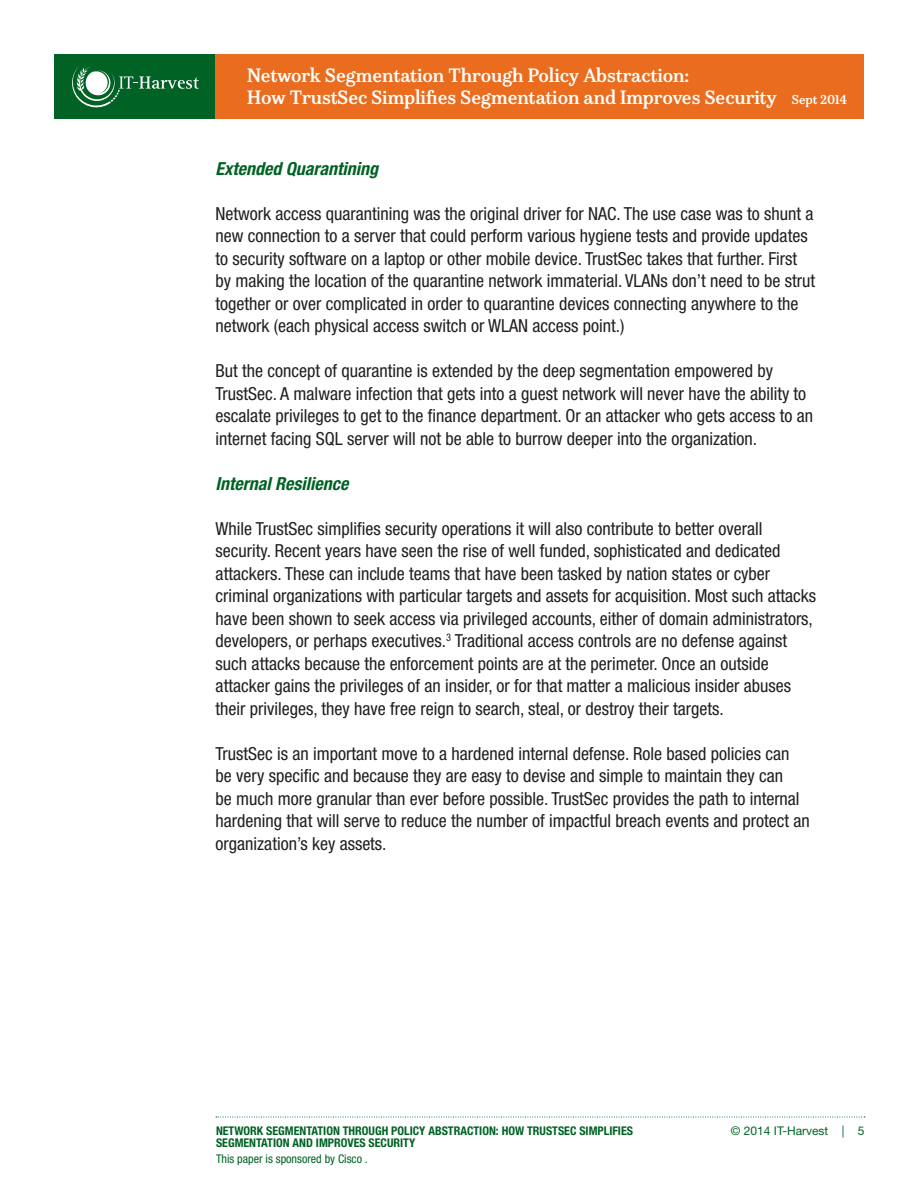
<style>
.page{position:relative;width:918px;height:1188px;background:#fff}
.page>*{position:absolute;margin:0;border:0;box-sizing:border-box;transform-origin:0 0}
.t1{font:condensed 18px/22.5px "Helvetica Neue LT Std";color:#231f20}
.t2{font:700 18px/22.5px "Durant";letter-spacing:-.005em;color:#fff}
.t3{font:italic 700 condensed 18px "Helvetica Neue LT Std";color:#006224}
.t4{font:700 condensed 12px "Helvetica Neue LT Std";color:#006224}
.t5{font:condensed 12px "Helvetica Neue LT Std";color:#006224}
.t6{font:12px "Helvetica Neue LT Std";color:#006224}
.s1{font-size:12px}
</style>
<div class="page">
<div style="left:54px;top:54px;width:162px;height:65px;background:#006224"></div>
<svg style="left:216px;top:1117px;width:649px;height:1px"></svg>
<div style="left:216px;top:54px;width:648px;height:65px;background:#ea6d1f"></div>
<svg style="left:72px;top:66px;width:127px;height:42px"></svg>
<p class="t2" style="left:247px;top:64px;width:601px">Network Segmentation Through Policy Abstraction:<br>How TrustSec Simplifies Segmentation and Improves Security <span class="s1">Sept 2014</span></p>
<p class="t3" style="left:216px;top:158px;width:164px">Extended Quarantining</p>
<p class="t1" style="left:216px;top:202px;width:601px">Network access quarantining was the original driver for NAC. The use case was to shunt a new connection to a server that could perform various hygiene tests and provide updates to security software on a laptop or other mobile device. TrustSec takes that further. First by making the location of the quarantine network immaterial. VLANs don’t need to be strut together or over complicated in order to quarantine devices connecting anywhere to the network (each physical access switch or WLAN access point.)</p>
<p class="t1" style="left:216px;top:360px;width:599px">But the concept of quarantine is extended by the deep segmentation empowered by TrustSec. A malware infection that gets into a guest network will never have the ability to escalate privileges to get to the finance department. Or an attacker who gets access to an internet facing SQL server will not be able to burrow deeper into the organization.</p>
<p class="t3" style="left:216px;top:473px;width:134px">Internal Resilience</p>
<p class="t1" style="left:216px;top:517px;width:602px">While TrustSec simplifies security operations it will also contribute to better overall security. Recent years have seen the rise of well funded, sophisticated and dedicated attackers. These can include teams that have been tasked by nation states or cyber criminal organizations with particular targets and assets for acquisition. Most such attacks have been shown to seek access via privileged accounts, either of domain administrators, developers, or perhaps executives.<sup>3</sup> Traditional access controls are no defense against such attacks because the enforcement points are at the perimeter. Once an outside attacker gains the privileges of an insider, or for that matter a malicious insider abuses their privileges, they have free reign to search, steal, or destroy their targets.</p>
<p class="t1" style="left:216px;top:742px;width:596px">TrustSec is an important move to a hardened internal defense. Role based policies can be very specific and because they are easy to devise and simple to maintain they can<br>be much more granular than ever before possible. TrustSec provides the path to internal hardening that will serve to reduce the number of impactful breach events and protect an organization’s key assets.</p>
<p class="t4" style="left:216px;top:1123px;width:419px">NETWORK SEGMENTATION THROUGH POLICY ABSTRACTION: HOW TRUSTSEC SIMPLIFIES</p>
<p class="t6" style="left:731px;top:1123px;width:135px">© 2014 IT-Harvest | 5</p>
<p class="t4" style="left:216px;top:1136px;width:201px">SEGMENTATION AND IMPROVES SECURITY</p>
<p class="t5" style="left:216px;top:1151px;width:153px">This paper is sponsored by Cisco .</p>
</div>
